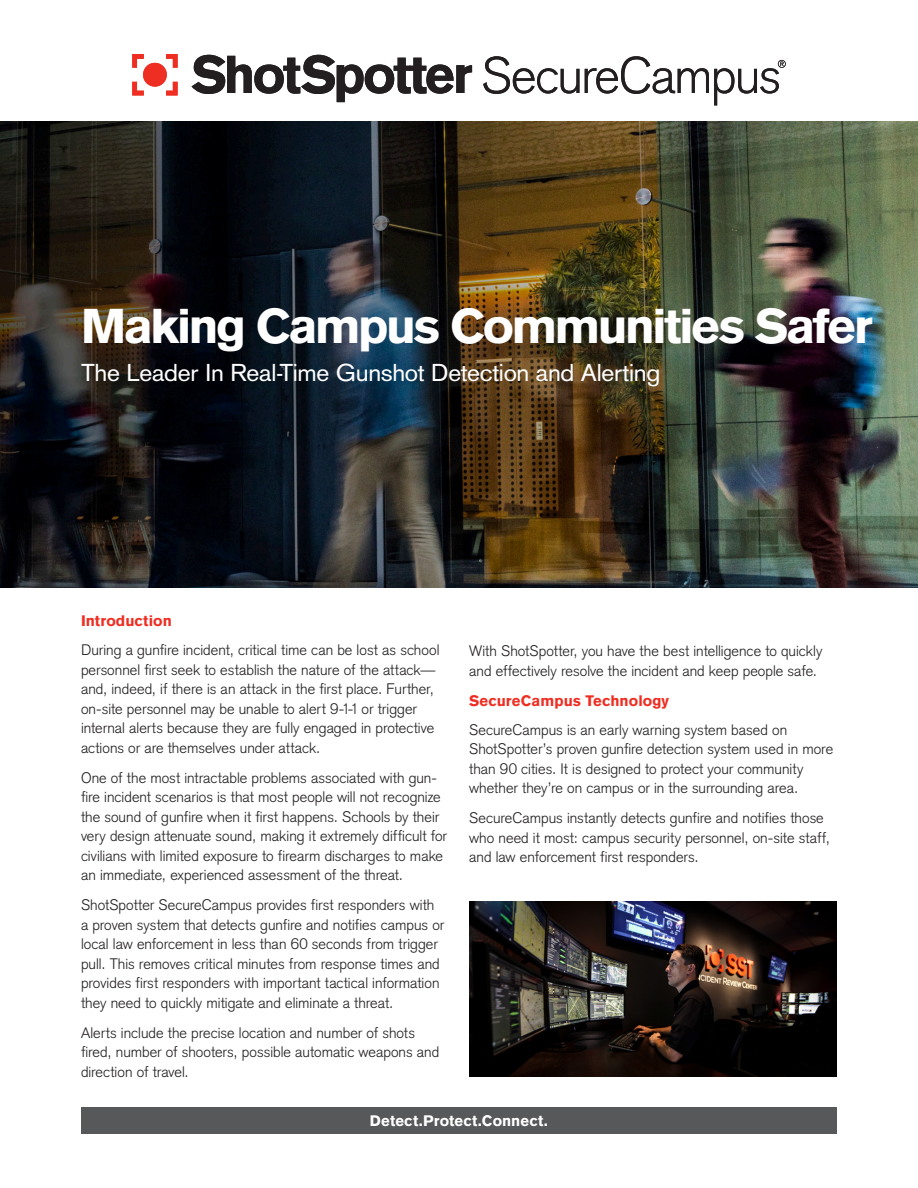
<style>
.page{position:relative;width:918px;height:1188px;background:#fff}
.page>*{position:absolute;margin:0;border:0;box-sizing:border-box;transform-origin:0 0}
.t1{font:900 48px "Akzidenz Grotesk";letter-spacing:-.055em;color:#fff}
.t2{font:24px "Akzidenz Grotesk";letter-spacing:-.015em;color:#fff}
.t3{font:300 15px/19.5px "Akzidenz Grotesk";letter-spacing:.005em;color:#231f20}
.t4{font:900 15px "Akzidenz Grotesk";letter-spacing:.005em;color:#ee2e22}
.t5{font:900 15px "Akzidenz Grotesk";letter-spacing:.005em;color:#fff}
</style>
<div class="page">
<img style="left:0;top:122px;width:918px;height:465px">
<svg style="left:192px;top:55px;width:280px;height:47px"></svg>
<svg style="left:483px;top:56px;width:96px;height:38px"></svg>
<svg style="left:585px;top:56px;width:201px;height:49px"></svg>
<svg style="left:132px;top:54px;width:46px;height:41px"></svg>
<div style="left:81px;top:1107px;width:756px;height:27px;background:#57585a"></div>
<img style="left:469px;top:901px;width:368px;height:176px">
<h1 class="t1" style="left:81px;top:297px;width:794px">Making Campus Communities Safer</h1>
<h2 class="t2" style="left:81px;top:358px;width:581px">The Leader In Real-Time Gunshot Detection and Alerting</h2>
<p class="t4" style="left:81px;top:612px;width:92px">Introduction</p>
<p class="t3" style="left:81px;top:641px;width:360px">During a gunfire incident, critical time can be lost as school personnel first seek to establish the nature of the attack— and, indeed, if there is an attack in the first place. Further, on-site personnel may be unable to alert 9-1-1 or trigger internal alerts because they are fully engaged in protective actions or are themselves under attack.</p>
<p class="t3" style="left:81px;top:768px;width:368px">One of the most intractable problems associated with gun&shy;fire incident scenarios is that most people will not recognize the sound of gunfire when it first happens. Schools by their very design attenuate sound, making it extremely difficult for civilians with limited exposure to firearm discharges to make an immediate, experienced assessment of the threat.</p>
<p class="t3" style="left:81px;top:896px;width:365px">ShotSpotter SecureCampus provides first responders with a proven system that detects gunfire and notifies campus or local law enforcement in less than 60 seconds from trigger pull. This removes critical minutes from response times and provides first responders with important tactical information they need to quickly mitigate and eliminate a threat.</p>
<p class="t3" style="left:81px;top:1023px;width:360px">Alerts include the precise location and number of shots fired, number of shooters, possible automatic weapons and direction of travel.</p>
<p class="t3" style="left:469px;top:641px;width:355px">With ShotSpotter, you have the best intelligence to quickly and effectively resolve the incident and keep people safe.</p>
<p class="t4" style="left:469px;top:691px;width:202px">SecureCampus Technology</p>
<p class="t3" style="left:469px;top:720px;width:366px">SecureCampus is an early warning system based on ShotSpotter’s proven gunfire detection system used in more than 90 cities. It is designed to protect your community whether they’re on campus or in the surrounding area.</p>
<p class="t3" style="left:469px;top:809px;width:362px">SecureCampus instantly detects gunfire and notifies those who need it most: campus security personnel, on-site staff, and law enforcement first responders.</p>
<p class="t5" style="left:370px;top:1112px;width:180px">Detect.Protect.Connect.</p>
</div>
